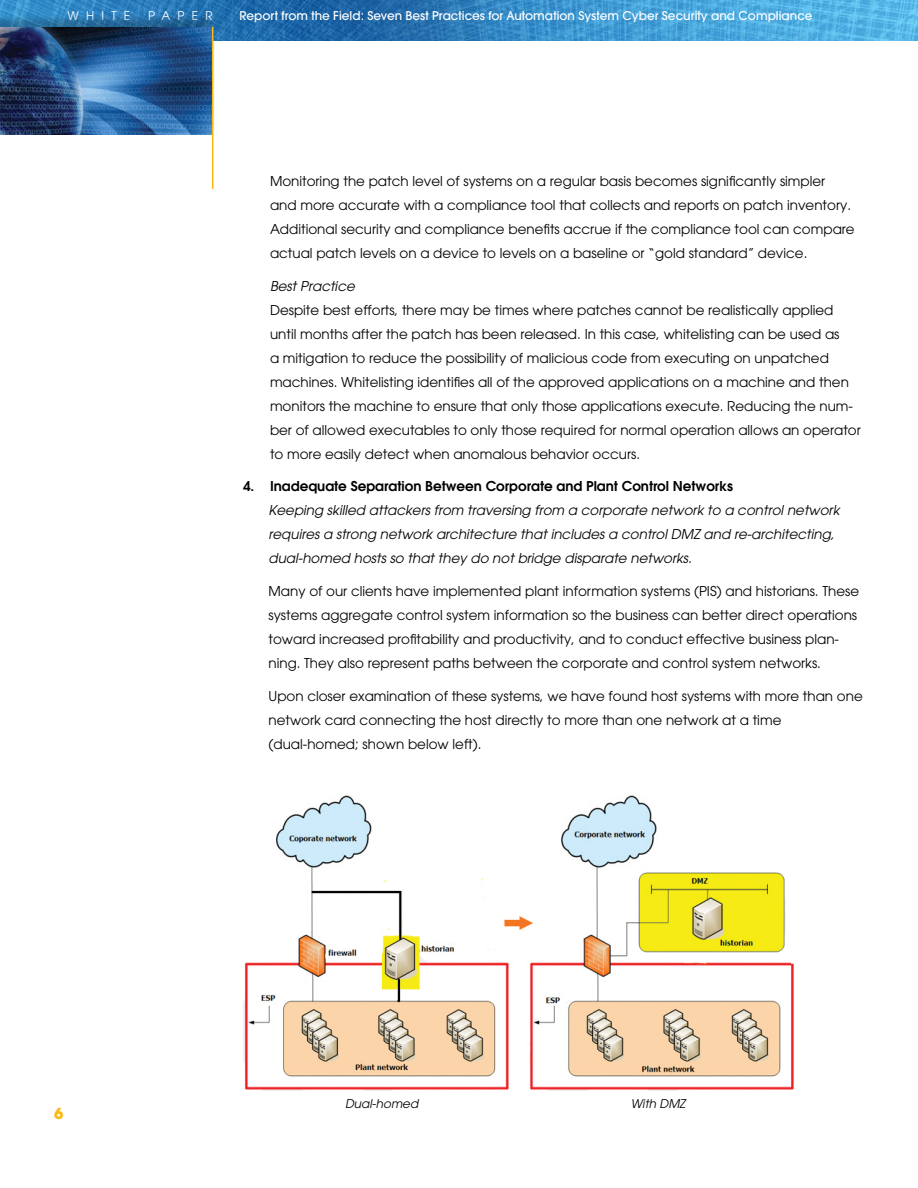
<style>
.page{position:relative;width:918px;height:1188px;background:#fff}
.page>*{position:absolute;margin:0;border:0;box-sizing:border-box;transform-origin:0 0}
.t1{font:700 15px "Avant Garde";color:#fdb913}
.t2{font:13.5px/24px "Avant Garde";color:#000}
.t3{font:italic 13.5px/24px "Avant Garde";color:#000}
.t4{font:600 13.5px "Avant Garde";color:#000}
.t5{font:500 12px "Avant Garde";color:#fff}
.t6{font:italic 12px "Avant Garde";color:#000}
.t7{font:12px "Avant Garde";letter-spacing:.6em;color:#fff}
</style>
<div class="page">
<img style="left:243px;top:795px;width:551px;height:296px">
<img style="left:0;top:0;width:918px;height:40px">
<div style="left:0;top:14px;width:216px;height:121px;background:#000;opacity:.24"></div>
<img style="left:0;top:27px;width:212px;height:108px">
<hr style="left:212px;top:27px;width:1px;height:162px;background:#fdb913">
<p class="t7" style="left:68px;top:9px;width:64px">WHITE</p>
<p class="t7" style="left:148px;top:9px;width:66px">PAPER</p>
<p class="t5" style="left:239px;top:9px;width:575px">Report from the Field: Seven Best Practices for Automation System Cyber Security and Compliance</p>
<p class="t1" style="left:54px;top:1104px;width:11px">6</p>
<p class="t2" style="left:270px;top:169px;width:586px">Monitoring the patch level of systems on a regular basis becomes significantly simpler and more accurate with a compliance tool that collects and reports on patch inventory.<br>Additional security and compliance benefits accrue if the compliance tool can compare actual patch levels on a device to levels on a baseline or “gold standard” device.</p>
<p class="t3" style="left:270px;top:274px;width:86px">Best Practice</p>
<p class="t2" style="left:270px;top:298px;width:592px">Despite best efforts, there may be times where patches cannot be realistically applied until months after the patch has been released. In this case, whitelisting can be used as<br>a mitigation to reduce the possibility of malicious code from executing on unpatched machines. Whitelisting identifies all of the approved applications on a machine and then monitors the machine to ensure that only those applications execute. Reducing the num&shy;ber of allowed executables to only those required for normal operation allows an operator to more easily detect when anomalous behavior occurs.</p>
<p class="t4" style="left:243px;top:478px;width:492px">4. Inadequate Separation Between Corporate and Plant Control Networks</p>
<p class="t3" style="left:269px;top:498px;width:572px">Keeping skilled attackers from traversing from a corporate network to a control network requires a strong network architecture that includes a control DMZ and re-architecting, dual-homed hosts so that they do not bridge disparate networks.</p>
<p class="t2" style="left:269px;top:579px;width:592px">Many of our clients have implemented plant information systems (PIS) and historians. These systems aggregate control system information so the business can better direct operations toward increased profitability and productivity, and to conduct effective business plan&shy;ning. They also represent paths between the corporate and control system networks.</p>
<p class="t2" style="left:269px;top:684px;width:596px">Upon closer examination of these systems, we have found host systems with more than one network card connecting the host directly to more than one network at a time (dual-homed; shown below left).</p>
<p class="t6" style="left:345px;top:1097px;width:75px">Dual-homed</p>
<p class="t6" style="left:631px;top:1097px;width:56px">With DMZ</p>
</div>
